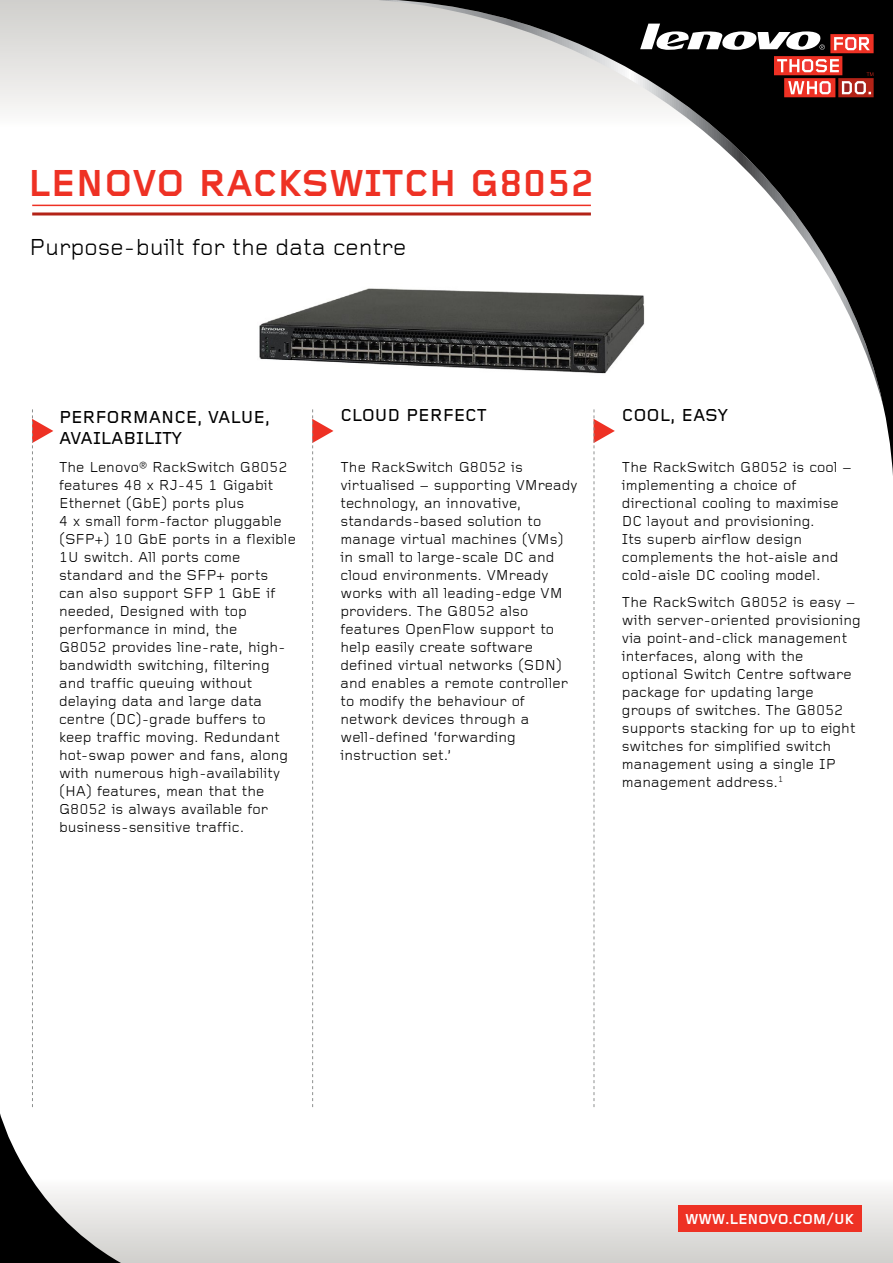
<style>
.page{position:relative;width:893px;height:1263px;background:#fff}
.page>*{position:absolute;margin:0;border:0;box-sizing:border-box;transform-origin:0 0}
.t1{font:700 39px "Foundry Gridnik";color:#ee3124}
.t2{font:24px "Foundry Gridnik";color:#000}
.t3{font:500 18px/21px "Foundry Gridnik";color:#000}
.t4{font:15px/18px "Foundry Gridnik";color:#000}
.t5{font:700 15px "Foundry Gridnik";letter-spacing:-.015em;color:#fff}
</style>
<div class="page">
<div style="left:0;top:1178px;width:893px;height:85px;background:linear-gradient(to bottom,#fcfbfb,#cfcecb)"></div>
<div style="left:0;top:0;width:887px;height:128px;background:linear-gradient(to bottom,#cfcecb,#fcfbfb)"></div>
<svg style="left:358px;top:0;width:535px;height:508px"></svg>
<svg style="left:640px;top:24px;width:234px;height:73px"></svg>
<svg style="left:0;top:1113px;width:121px;height:150px"></svg>
<div style="left:678px;top:1206px;width:183px;height:26px;background:#ee3124"></div>
<svg style="left:594px;top:409px;width:21px;height:698px"></svg>
<svg style="left:312px;top:409px;width:21px;height:698px"></svg>
<svg style="left:32px;top:409px;width:21px;height:698px"></svg>
<hr style="left:32px;top:212px;width:559px;height:3px;background:#b32317">
<hr style="left:32px;top:205px;width:559px;height:1px;background:#ee3124">
<img style="left:259px;top:283px;width:387px;height:92px">
<h1 class="t1" style="left:28px;top:162px;width:568px">LENOVO RACKSWITCH G8052</h1>
<h2 class="t2" style="left:29px;top:234px;width:379px">Purpose-built for the data centre</h2>
<h2 class="t3" style="left:59px;top:407px;width:213px">PERFORMANCE, VALUE,<br>AVAILABILITY</h2>
<p class="t4" style="left:59px;top:458px;width:238px">The Lenovo® RackSwitch G8052 features 48 x RJ-45 1 Gigabit<br>Ethernet (GbE) ports plus<br>4 x small form-factor pluggable (SFP+) 10 GbE ports in a flexible<br>1U switch. All ports come standard and the SFP+ ports can also support SFP 1 GbE if needed, Designed with top performance in mind, the<br>G8052 provides line-rate, high&shy;bandwidth switching, filtering and traffic queuing without delaying data and large data centre (DC)-grade buffers to keep traffic moving. Redundant hot-swap power and fans, along with numerous high-availability (HA) features, mean that the<br>G8052 is always available for business-sensitive traffic.</p>
<h2 class="t3" style="left:341px;top:406px;width:148px">CLOUD PERFECT</h2>
<p class="t4" style="left:341px;top:458px;width:239px">The RackSwitch G8052 is virtualised – supporting VMready technology, an innovative, standards-based solution to manage virtual machines (VMs) in small to large-scale DC and cloud environments. VMready works with all leading-edge VM providers. The G8052 also features OpenFlow support to help easily create software defined virtual networks (SDN) and enables a remote controller to modify the behaviour of network devices through a well-defined ‘forwarding instruction set.’</p>
<h2 class="t3" style="left:622px;top:406px;width:108px">COOL, EASY</h2>
<p class="t4" style="left:622px;top:458px;width:231px">The RackSwitch G8052 is cool – implementing a choice of directional cooling to maximise<br>DC layout and provisioning.<br>Its superb airflow design complements the hot-aisle and cold-aisle DC cooling model.</p>
<p class="t4" style="left:622px;top:594px;width:240px">The RackSwitch G8052 is easy – with server-oriented provisioning via point-and-click management interfaces, along with the optional Switch Centre software package for updating large groups of switches. The G8052 supports stacking for up to eight switches for simplified switch management using a single IP management address.<sup>1</sup></p>
<p class="t5" style="left:685px;top:1211px;width:170px">WWW.LENOVO.COM/UK</p>
</div>
